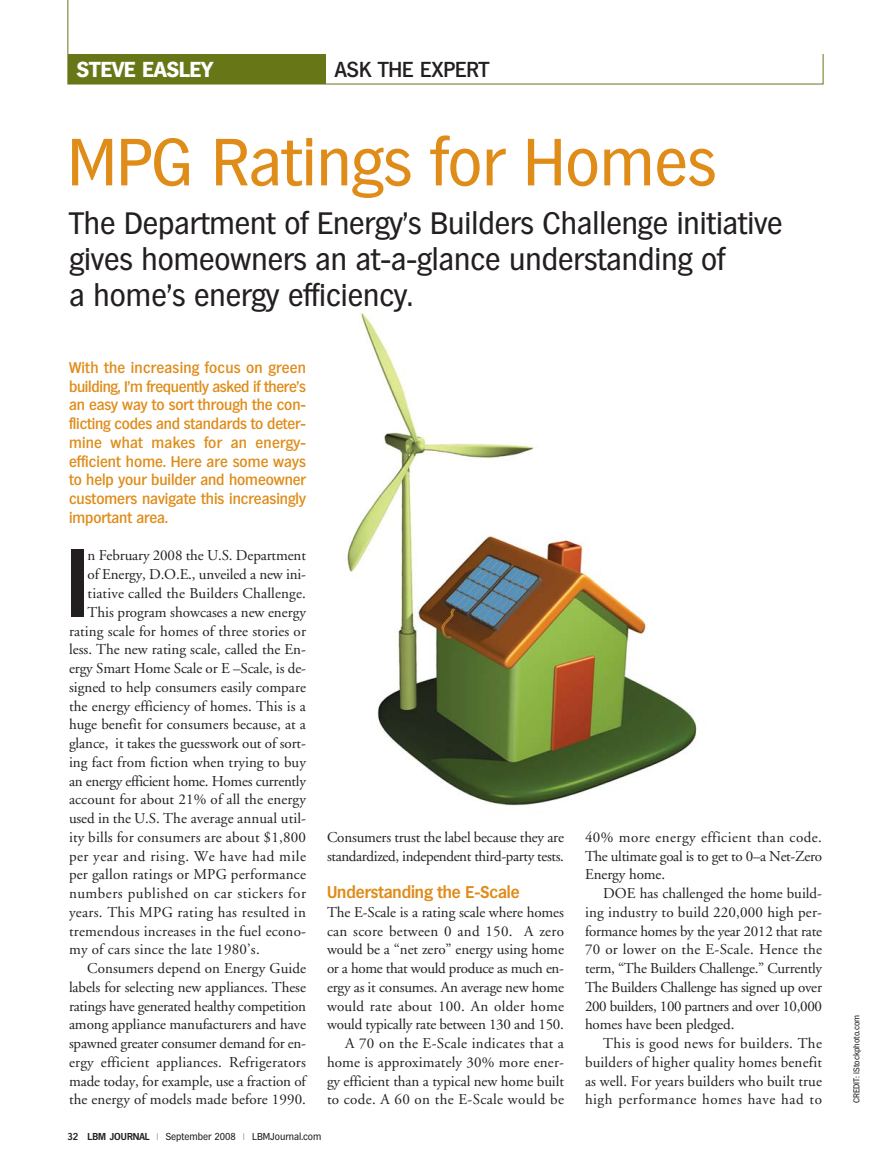
<style>
.page{position:relative;width:891px;height:1175px;background:#fff}
.page>*{position:absolute;margin:0;border:0;box-sizing:border-box;transform-origin:0 0}
.t1{font:600 93.3px "Hamburg TS";color:#231f20}
.t2{font:64.5px "Hamburg TS";color:#df8c19}
.t3{font:30px/36px "Hamburg TS";color:#231f20}
.t4{font:500 21px "Hamburg TS";color:#231f20}
.t5{font:700 21px "Hamburg TS";color:#fff}
.t6{font:600 16.5px "Hamburg TS";color:#df8c19}
.t7{font:15px/18.8px "Adobe Garamond";color:#231f20;text-align:justify}
.t8{font:500 15px/18.8px "Hamburg TS";color:#df8c19;text-align:justify}
.t9{font:15px/18.8px "Adobe Garamond";letter-spacing:-.025em;color:#231f20}
.t10{font:15px "Adobe Garamond";letter-spacing:-.02em;color:#231f20}
.t11{font:15px "Adobe Garamond";letter-spacing:.035em;color:#231f20}
.t12{font:15px "Adobe Garamond";letter-spacing:.02em;color:#231f20}
.t13{font:15px "Adobe Garamond";letter-spacing:.03em;color:#231f20}
.t14{font:9.75px "Hamburg TS";color:#231f20}
.t15{font:8.25px "Hamburg TS";color:#231f20}
.s1{font-weight:600}
.s2{color:#939598}
</style>
<div class="page">
<img style="left:347px;top:312px;width:350px;height:494px">
<svg style="left:67px;top:0;width:756px;height:84px"></svg>
<div style="left:805px;top:0;width:32px;height:54px;background:#fff"></div>
<h3 class="t5" style="left:77px;top:61px;width:138px">STEVE EASLEY</h3>
<h3 class="t4" style="left:335px;top:61px;width:156px">ASK THE EXPERT</h3>
<h2 class="t2" style="left:67px;top:135px;width:650px">MPG Ratings for Homes</h2>
<h3 class="t3" style="left:70px;top:206px;width:714px">The Department of Energy’s Builders Challenge initiative gives homeowners an at-a-glance understanding of<br>a home’s energy efficiency.</h3>
<p class="t8" style="left:69px;top:359px;width:239px">With the increasing focus on green building, I’m frequently asked if there’s an easy way to sort through the con&shy;flicting codes and standards to deter&shy;mine what makes for an energy&shy;efficient home. Here are some ways to help your builder and homeowner customers navigate this increasingly important area.</p>
<p class="t7" style="left:88px;top:547px;width:220px">n February 2008 the U.S. Department</p>
<p class="t7" style="left:88px;top:566px;width:220px">of Energy, D.O.E., unveiled a new ini-</p>
<p class="t7" style="left:88px;top:585px;width:220px">tiative called the Builders Challenge.</p>
<p class="t7" style="left:88px;top:604px;width:220px">This program showcases a new energy</p>
<p class="t7" style="left:69px;top:622px;width:238px">rating scale for homes of three stories or</p>
<p class="t7" style="left:69px;top:641px;width:239px">less. The new rating scale, called the En-</p>
<p class="t7" style="left:69px;top:660px;width:239px">ergy Smart Home Scale or E –Scale, is de-</p>
<p class="t7" style="left:69px;top:679px;width:238px">signed to help consumers easily compare</p>
<p class="t7" style="left:69px;top:697px;width:239px">the energy efficiency of homes. This is a</p>
<p class="t7" style="left:69px;top:716px;width:238px">huge benefit for consumers because, at a</p>
<p class="t7" style="left:69px;top:735px;width:238px">glance, it takes the guesswork out of sort-</p>
<p class="t7" style="left:69px;top:754px;width:238px">ing fact from fiction when trying to buy</p>
<p class="t10" style="left:69px;top:774px;width:238px">an energy efficient home. Homes currently</p>
<p class="t7" style="left:69px;top:791px;width:238px">account for about 21% of all the energy</p>
<p class="t7" style="left:69px;top:810px;width:239px">used in the U.S. The average annual util-</p>
<p class="t7" style="left:69px;top:829px;width:238px">ity bills for consumers are about $1,800</p>
<p class="t13" style="left:69px;top:849px;width:238px">per year and rising. We have had mile</p>
<p class="t7" style="left:69px;top:866px;width:239px">per gallon ratings or MPG performance</p>
<p class="t11" style="left:69px;top:887px;width:238px">numbers published on car stickers for</p>
<p class="t12" style="left:69px;top:906px;width:239px">years. This MPG rating has resulted in</p>
<p class="t7" style="left:69px;top:922px;width:238px">tremendous increases in the fuel econo-</p>
<p class="t7" style="left:69px;top:941px;width:192px">my of cars since the late 1980’s.</p>
<p class="t7" style="left:87px;top:960px;width:220px">Consumers depend on Energy Guide</p>
<p class="t7" style="left:69px;top:979px;width:239px">labels for selecting new appliances. These</p>
<p class="t10" style="left:69px;top:999px;width:238px">ratings have generated healthy competition</p>
<p class="t7" style="left:69px;top:1016px;width:239px">among appliance manufacturers and have</p>
<p class="t7" style="left:69px;top:1035px;width:239px">spawned greater consumer demand for en-</p>
<p class="t7" style="left:69px;top:1054px;width:239px">ergy efficient appliances. Refrigerators</p>
<p class="t7" style="left:69px;top:1072px;width:238px">made today, for example, use a fraction of</p>
<p class="t7" style="left:69px;top:1091px;width:239px">the energy of models made before 1990.</p>
<h1 class="t1" style="left:66px;top:544px;width:24px">I</h1>
<p class="t9" style="left:327px;top:829px;width:238px">Consumers trust the label because they are standardized, independent third-party tests.</p>
<p class="t6" style="left:327px;top:885px;width:194px">Understanding the E-Scale</p>
<p class="t7" style="left:327px;top:904px;width:239px;text-align:right">The E-Scale is a rating scale where homes can score between 0 and 150. A zero would be a “net zero” energy using home or a home that would produce as much en&shy;ergy as it consumes. An average new home would rate about 100. An older home would typically rate between 130 and 150.<br>A 70 on the E-Scale indicates that a home is approximately 30% more ener&shy;gy efficient than a typical new home built to code. A 60 on the E-Scale would be</p>
<p class="t14" style="left:68px;top:1132px;width:255px"><span class="s1">32 LBM JOURNAL</span> <span class="s2">❘</span> September 2008 <span class="s2">❘</span> LBMJournal.com</p>
<p class="t7" style="left:585px;top:829px;width:238px">40% more energy efficient than code.<br>The ultimate goal is to get to 0–a Net-Zero Energy home.</p>
<p class="t7" style="left:585px;top:885px;width:239px;text-indent:18px">DOE has challenged the home build&shy;ing industry to build 220,000 high per&shy;formance homes by the year 2012 that rate 70 or lower on the E-Scale. Hence the term, “The Builders Challenge.” Currently The Builders Challenge has signed up over 200 builders, 100 partners and over 10,000 homes have been pledged.</p>
<p class="t7" style="left:585px;top:1035px;width:239px;text-indent:18px">This is good news for builders. The builders of higher quality homes benefit as well. For years builders who built true high performance homes have had to</p>
<p class="t15" style="left:853px;top:1103px;width:90px;rotate:-90deg">CREDIT: iStockphoto.com</p>
</div>
